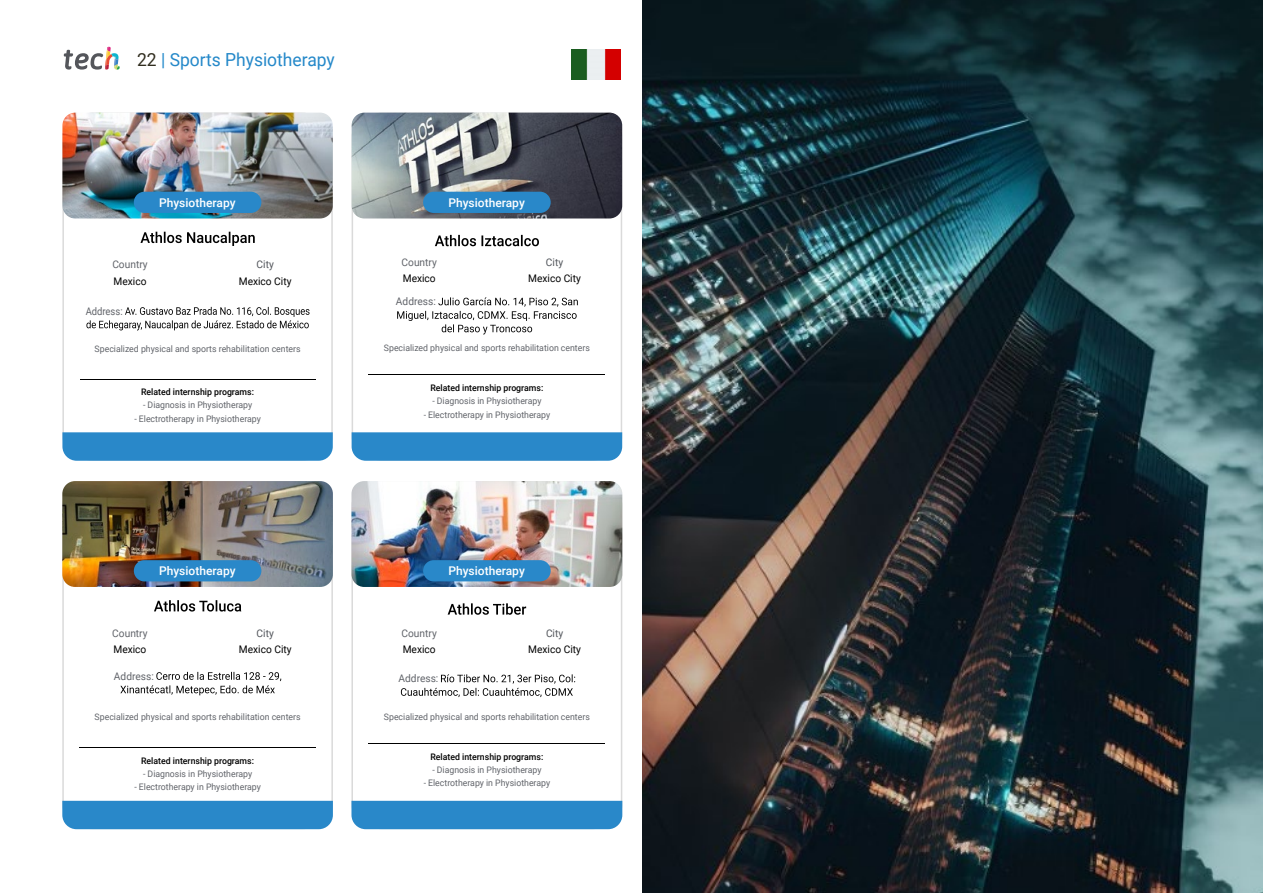
<style>
.page{position:relative;width:1263px;height:893px;background:#fff}
.page>*{position:absolute;margin:0;border:0;box-sizing:border-box;transform-origin:0 0}
.t1{font:18px "Roboto";color:#2488c9}
.t2{font:500 12px "Roboto";color:#fff}
.t3{font:10.5px "Roboto";color:#000}
.t4{font:10.5px "Roboto";color:#61646a}
.t5{font:10.5px "Roboto";color:#52555b}
.t6{font:10.5px "Roboto";color:#61646a;scale:.9 1}
.t7{font:9px "Roboto";color:#61646a}
.t8{font:500 9px "Roboto";color:#000}
.s1{color:#312e20}
.s2{color:#2289cb}
</style>
<div class="page">
<svg style="left:64px;top:47px;width:56px;height:23px"></svg>
<img style="left:571px;top:49px;width:50px;height:31px">
<img style="left:642px;top:0;width:621px;height:893px">
<svg style="left:62px;top:112px;width:271px;height:320px"></svg>
<img style="left:62px;top:113px;width:271px;height:105px">
<div style="left:134px;top:192px;width:127px;height:21px;background:#2988c9;border-radius:11px"></div>
<svg style="left:62px;top:432px;width:271px;height:29px;background:#2f8bca"></svg>
<hr style="left:80px;top:379px;width:236px;height:1px;background:#000">
<svg style="left:140px;top:232px;width:115px;height:14px"></svg>
<svg style="left:86px;top:307px;width:223px;height:23px"></svg>
<svg style="left:62px;top:587px;width:271px;height:243px"></svg>
<img style="left:62px;top:481px;width:271px;height:106px">
<div style="left:134px;top:560px;width:127px;height:21px;background:#2988c9;border-radius:11px"></div>
<div style="left:62px;top:801px;width:271px;height:28px;background:#2988c9"></div>
<hr style="left:80px;top:747px;width:236px;height:1px;background:#000">
<svg style="left:154px;top:600px;width:87px;height:12px"></svg>
<svg style="left:120px;top:672px;width:161px;height:23px"></svg>
<svg style="left:351px;top:112px;width:272px;height:337px"></svg>
<img style="left:352px;top:113px;width:270px;height:105px">
<div style="left:423px;top:192px;width:128px;height:21px;background:#2988c9;border-radius:11px"></div>
<svg style="left:352px;top:432px;width:270px;height:29px;background:#2f8bca"></svg>
<hr style="left:369px;top:375px;width:236px;height:1px;background:#000">
<svg style="left:435px;top:235px;width:104px;height:11px"></svg>
<svg style="left:397px;top:297px;width:181px;height:37px"></svg>
<svg style="left:351px;top:493px;width:272px;height:337px"></svg>
<div style="left:351px;top:801px;width:271px;height:28px;background:#2988c9"></div>
<hr style="left:369px;top:743px;width:236px;height:1px;background:#000">
<svg style="left:448px;top:603px;width:78px;height:12px"></svg>
<svg style="left:401px;top:674px;width:174px;height:23px"></svg>
<img style="left:351px;top:481px;width:271px;height:106px">
<div style="left:423px;top:560px;width:128px;height:21px;background:#2988c9;border-radius:11px"></div>
<h1 class="t1" style="left:137px;top:47px;width:199px"><span class="s1">22</span> <span class="s2">|</span> Sports Physiotherapy</h1>
<h2 class="t2" style="left:159px;top:194px;width:78px">Physiotherapy</h2>
<h2 class="t2" style="left:448px;top:194px;width:78px">Physiotherapy</h2>
<p class="t4" style="left:112px;top:257px;width:37px">Country</p>
<p class="t3" style="left:114px;top:273px;width:34px">Mexico</p>
<p class="t5" style="left:257px;top:257px;width:19px">City</p>
<p class="t3" style="left:239px;top:273px;width:54px">Mexico City</p>
<p class="t4" style="left:402px;top:255px;width:37px">Country</p>
<p class="t3" style="left:403px;top:271px;width:34px">Mexico</p>
<p class="t5" style="left:546px;top:255px;width:19px">City</p>
<p class="t3" style="left:528px;top:271px;width:54px">Mexico City</p>
<p class="t6" style="left:86px;top:304px;width:43px">Address:</p>
<p class="t7" style="left:95px;top:342px;width:207px">Specialized physical and sports rehabilitation centers</p>
<p class="t8" style="left:141px;top:386px;width:114px">Related internship programs:</p>
<p class="t7" style="left:143px;top:399px;width:111px">- Diagnosis in Physiotherapy</p>
<p class="t7" style="left:134px;top:412px;width:128px">- Electrotherapy in Physiotherapy</p>
<p class="t4" style="left:396px;top:294px;width:41px">Address:</p>
<p class="t7" style="left:384px;top:342px;width:207px">Specialized physical and sports rehabilitation centers</p>
<p class="t8" style="left:430px;top:382px;width:114px">Related internship programs:</p>
<p class="t7" style="left:432px;top:395px;width:111px">- Diagnosis in Physiotherapy</p>
<p class="t7" style="left:424px;top:408px;width:128px">- Electrotherapy in Physiotherapy</p>
<h2 class="t2" style="left:159px;top:563px;width:78px">Physiotherapy</h2>
<h2 class="t2" style="left:448px;top:563px;width:78px">Physiotherapy</h2>
<h2 class="t2" style="left:466px;top:563px;width:43px">Generic</h2>
<p class="t4" style="left:112px;top:626px;width:37px">Country</p>
<p class="t3" style="left:113px;top:642px;width:34px">Mexico</p>
<p class="t5" style="left:257px;top:626px;width:19px">City</p>
<p class="t3" style="left:239px;top:642px;width:54px">Mexico City</p>
<p class="t4" style="left:401px;top:626px;width:37px">Country</p>
<p class="t3" style="left:403px;top:642px;width:34px">Mexico</p>
<p class="t5" style="left:546px;top:626px;width:19px">City</p>
<p class="t3" style="left:528px;top:642px;width:54px">Mexico City</p>
<p class="t4" style="left:114px;top:669px;width:41px">Address:</p>
<p class="t7" style="left:95px;top:710px;width:207px">Specialized physical and sports rehabilitation centers</p>
<p class="t8" style="left:141px;top:754px;width:114px">Related internship programs:</p>
<p class="t7" style="left:143px;top:767px;width:111px">- Diagnosis in Physiotherapy</p>
<p class="t7" style="left:134px;top:780px;width:128px">- Electrotherapy in Physiotherapy</p>
<p class="t4" style="left:399px;top:671px;width:41px">Address:</p>
<p class="t7" style="left:384px;top:710px;width:207px">Specialized physical and sports rehabilitation centers</p>
<p class="t8" style="left:430px;top:750px;width:114px">Related internship programs:</p>
<p class="t7" style="left:432px;top:763px;width:111px">- Diagnosis in Physiotherapy</p>
<p class="t7" style="left:424px;top:777px;width:128px">- Electrotherapy in Physiotherapy</p>
</div>
